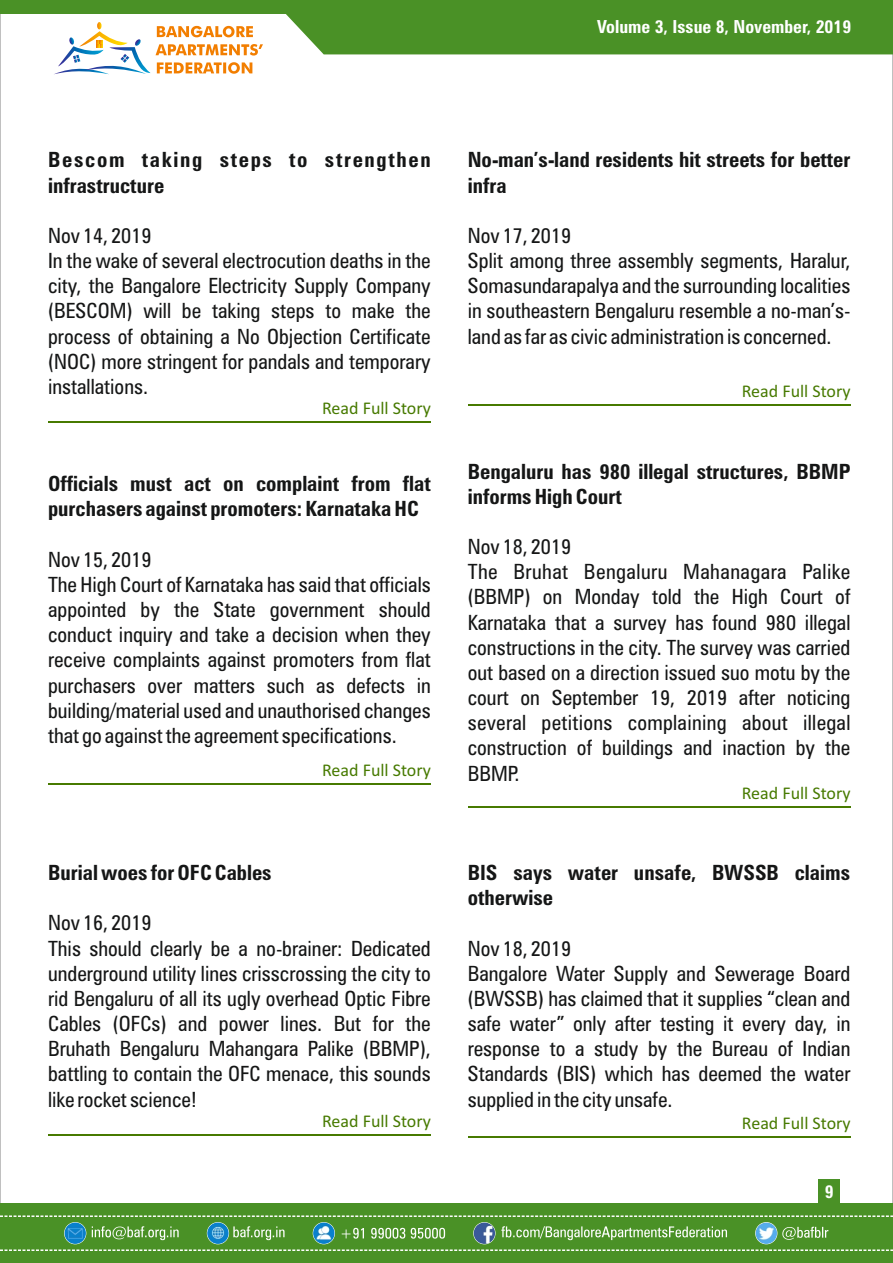
<style>
.page{position:relative;width:893px;height:1263px;background:#fff}
.page>*{position:absolute;margin:0;border:0;box-sizing:border-box;transform-origin:0 0}
.t1{font:condensed 21px/25.2px "Zurich BT";color:#151616}
.t2{font:700 condensed 21px/25.2px "Zurich BT";color:#151616}
.t3{font:700 condensed 21px/25.2px "Zurich BT";letter-spacing:.08em;color:#151616}
.t4{font:18px "Calibri";color:#477a00}
.t5{font:700 condensed 18px "Zurich BT";color:#fff}
</style>
<div class="page">
<div style="left:286px;top:14px;width:607px;height:40px;background:#4a9126"></div>
<div style="left:0;top:0;width:893px;height:14px;background:#4a9126"></div>
<svg style="left:54px;top:22px;width:209px;height:52px"></svg>
<div style="left:818px;top:1179px;width:22px;height:26px;background:#4a9126"></div>
<hr style="left:48px;top:421px;width:383px;height:2px;background:#477a00">
<hr style="left:48px;top:783px;width:383px;height:2px;background:#477a00">
<hr style="left:48px;top:1134px;width:383px;height:2px;background:#477a00">
<hr style="left:468px;top:806px;width:382px;height:2px;background:#477a00">
<hr style="left:468px;top:404px;width:382px;height:2px;background:#477a00">
<hr style="left:468px;top:1136px;width:382px;height:2px;background:#477a00">
<div style="left:0;top:1203px;width:893px;height:60px;background:#4a9126"></div>
<svg style="left:782px;top:1227px;width:46px;height:13px"></svg>
<div style="left:755px;top:1222px;width:22px;height:22px;border:1px solid #fff;border-radius:50%"></div>
<img style="left:756px;top:1222px;width:21px;height:22px;border-radius:50%">
<svg style="left:501px;top:1226px;width:226px;height:14px"></svg>
<div style="left:473px;top:1222px;width:22px;height:22px;border:1px solid #fff;border-radius:50%"></div>
<img style="left:474px;top:1222px;width:21px;height:22px;border-radius:50%">
<svg style="left:233px;top:1226px;width:52px;height:14px"></svg>
<img style="left:207px;top:1222px;width:22px;height:22px;border-radius:50%">
<svg style="left:342px;top:1228px;width:103px;height:10px"></svg>
<div style="left:313px;top:1222px;width:22px;height:22px;border:1px solid #fff;border-radius:50%"></div>
<img style="left:313px;top:1222px;width:21px;height:22px;border-radius:50%">
<div style="left:64px;top:1222px;width:22px;height:22px;border:1px solid #fff;border-radius:50%"></div>
<img style="left:65px;top:1222px;width:21px;height:22px;border-radius:50%">
<svg style="left:92px;top:1226px;width:87px;height:14px"></svg>
<svg style="left:0;top:1215px;width:893px;height:2px"></svg>
<svg style="left:0;top:1249px;width:893px;height:2px"></svg>
<p class="t5" style="left:597px;top:19px;width:256px">Volume 3, Issue 8, November, 2019</p>
<p class="t3" style="left:48px;top:149px;width:384px">Bescom taking steps to strengthen infrastructure</p>
<p class="t1" style="left:48px;top:225px;width:384px">Nov 14, 2019<br>In the wake of several electrocution deaths in the city, the Bangalore Electricity Supply Company (BESCOM) will be taking steps to make the process of obtaining a No Objection Certificate (NOC) more stringent for pandals and temporary installations.</p>
<p class="t4" style="left:322px;top:400px;width:110px">Read Full Story</p>
<p class="t2" style="left:48px;top:473px;width:384px">Officials must act on complaint from flat purchasers against promoters: Karnataka HC</p>
<p class="t1" style="left:48px;top:549px;width:384px">Nov 15, 2019<br>The High Court of Karnataka has said that officials appointed by the State government should conduct inquiry and take a decision when they receive complaints against promoters from flat purchasers over matters such as defects in building/material used and unauthorised changes that go against the agreement specifications.</p>
<p class="t4" style="left:322px;top:762px;width:110px">Read Full Story</p>
<p class="t2" style="left:48px;top:862px;width:225px">Burial woes for OFC Cables</p>
<p class="t1" style="left:48px;top:912px;width:384px">Nov 16, 2019<br>This should clearly be a no-brainer: Dedicated underground utility lines crisscrossing the city to rid Bengaluru of all its ugly overhead Optic Fibre Cables (OFCs) and power lines. But for the Bruhath Bengaluru Mahangara Palike (BBMP), battling to contain the OFC menace, this sounds like rocket science!</p>
<p class="t4" style="left:322px;top:1114px;width:110px">Read Full Story</p>
<p class="t2" style="left:468px;top:149px;width:384px">No-man’s-land residents hit streets for better infra</p>
<p class="t1" style="left:468px;top:225px;width:384px">Nov 17, 2019<br>Split among three assembly segments, Haralur, Somasundarapalya and the surrounding localities in southeastern Bengaluru resemble a no-man’s&shy;land as far as civic administration is concerned.</p>
<p class="t4" style="left:742px;top:383px;width:110px">Read Full Story</p>
<p class="t2" style="left:468px;top:460px;width:384px">Bengaluru has 980 illegal structures, BBMP informs High Court</p>
<p class="t1" style="left:468px;top:536px;width:384px">Nov 18, 2019<br>The Bruhat Bengaluru Mahanagara Palike (BBMP) on Monday told the High Court of Karnataka that a survey has found 980 illegal constructions in the city. The survey was carried out based on a direction issued suo motu by the court on September 19, 2019 after noticing several petitions complaining about illegal construction of buildings and inaction by the BBMP.</p>
<p class="t4" style="left:742px;top:785px;width:110px">Read Full Story</p>
<p class="t2" style="left:468px;top:862px;width:384px">BIS says water unsafe, BWSSB claims otherwise</p>
<p class="t1" style="left:468px;top:937px;width:384px">Nov 18, 2019<br>Bangalore Water Supply and Sewerage Board (BWSSB) has claimed that it supplies “clean and safe water” only after testing it every day, in response to a study by the Bureau of Indian Standards (BIS) which has deemed the water supplied in the city unsafe.</p>
<p class="t4" style="left:742px;top:1115px;width:110px">Read Full Story</p>
<p class="t5" style="left:825px;top:1184px;width:10px">9</p>
</div>
